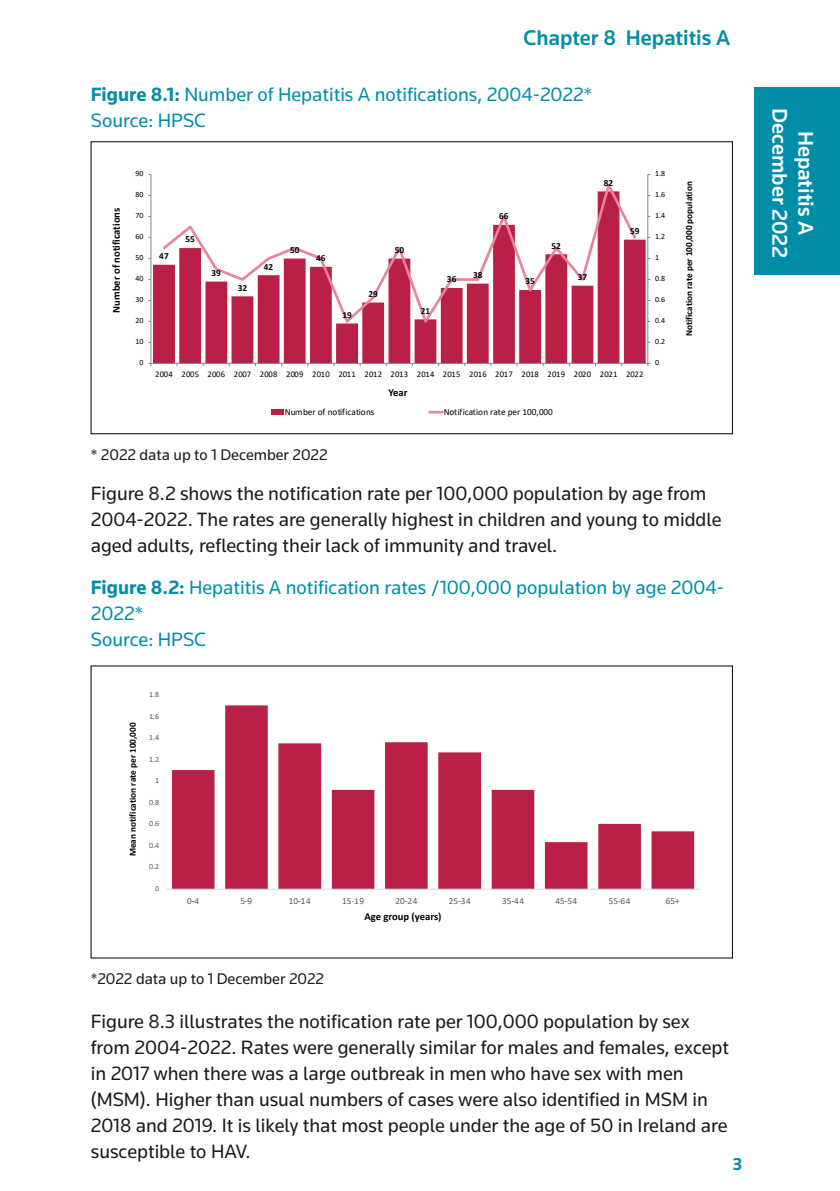
<style>
.page{position:relative;width:840px;height:1191px;background:#fff}
.page>*{position:absolute;margin:0;border:0;box-sizing:border-box;transform-origin:0 0}
.t1{font:500 22px/26px "Knowledge";color:#fff;text-align:center}
.t2{font:500 22px "Knowledge";color:#008da8}
.t3{font:20px/26px "Knowledge";color:#1c181b}
.t4{font:20px/26px "Knowledge";color:#008da8}
.t5{font:700 18px "Knowledge";color:#008da8}
.t6{font:16px "Knowledge";color:#1c181b}
.t7{font:700 10.6px "Calibri";color:#000}
.t8{font:700 9.2px "Calibri";color:#000}
.t9{font:9.2px "Calibri";letter-spacing:-.005em;color:#000}
.t10{font:9.2px "Calibri";letter-spacing:-.005em;color:#595959}
.t11{font:8.6px "Calibri";letter-spacing:.03em;color:#000}
.t12{font:8px "Calibri";letter-spacing:-.005em;color:#000}
.t13{font:8px "Calibri";color:#595959}
.s1{font-weight:700}
</style>
<div class="page">
<div style="left:754px;top:88px;width:85px;height:187px;background:#008da8"></div>
<svg style="left:153px;top:239px;width:492px;height:124px;background:#c54364"></svg>
<hr style="left:647px;top:174px;width:1px;height:189px;background:#868686">
<hr style="left:150px;top:174px;width:1px;height:189px;background:#868686">
<hr style="left:151px;top:363px;width:496px;height:1px;background:#868686">
<svg style="left:160px;top:183px;width:478px;height:144px"></svg>
<div style="left:270px;top:410px;width:13px;height:5px;background:#ba1f46"></div>
<svg style="left:429px;top:411px;width:13px;height:2px"></svg>
<svg style="left:172px;top:705px;width:521px;height:184px"></svg>
<hr style="left:166px;top:889px;width:533px;height:1px;background:#d9d9d9">
<p class="t2" style="left:523px;top:24px;width:208px">Chapter 8 Hepatitis A</p>
<p class="t4" style="left:91px;top:81px;width:502px"><span class="s1">Figure 8.1:</span> Number of Hepatitis A notifications, 2004-2022*<br>Source: HPSC</p>
<p class="t7" style="left:109px;top:312px;width:106px;rotate:-90deg">Number of notifications</p>
<p class="t12" style="left:135px;top:168px;width:9px">90</p>
<p class="t12" style="left:654px;top:168px;width:11px">1.8</p>
<p class="t8" style="left:603px;top:176px;width:11px">82</p>
<p class="t12" style="left:135px;top:189px;width:9px">80</p>
<p class="t12" style="left:654px;top:189px;width:11px">1.6</p>
<p class="t12" style="left:135px;top:210px;width:9px">70</p>
<p class="t8" style="left:499px;top:210px;width:11px">66</p>
<p class="t12" style="left:654px;top:210px;width:11px">1.4</p>
<p class="t12" style="left:135px;top:231px;width:9px">60</p>
<p class="t12" style="left:135px;top:252px;width:9px">50</p>
<p class="t8" style="left:159px;top:249px;width:11px">47</p>
<p class="t8" style="left:185px;top:233px;width:11px">55</p>
<p class="t8" style="left:290px;top:243px;width:11px">50</p>
<p class="t8" style="left:316px;top:252px;width:11px">46</p>
<p class="t8" style="left:394px;top:243px;width:11px">50</p>
<p class="t8" style="left:551px;top:239px;width:11px">52</p>
<p class="t8" style="left:629px;top:224px;width:11px">59</p>
<p class="t12" style="left:654px;top:231px;width:11px">1.2</p>
<p class="t12" style="left:654px;top:252px;width:6px">1</p>
<p class="t12" style="left:135px;top:273px;width:9px">40</p>
<p class="t12" style="left:135px;top:294px;width:9px">30</p>
<p class="t8" style="left:211px;top:266px;width:11px">39</p>
<p class="t8" style="left:237px;top:281px;width:11px">32</p>
<p class="t8" style="left:264px;top:260px;width:11px">42</p>
<p class="t8" style="left:368px;top:287px;width:11px">29</p>
<p class="t8" style="left:446px;top:273px;width:11px">36</p>
<p class="t8" style="left:473px;top:268px;width:11px">38</p>
<p class="t8" style="left:525px;top:275px;width:11px">35</p>
<p class="t8" style="left:577px;top:270px;width:11px">37</p>
<p class="t12" style="left:654px;top:273px;width:11px">0.8</p>
<p class="t12" style="left:654px;top:294px;width:11px">0.6</p>
<p class="t12" style="left:135px;top:315px;width:9px">20</p>
<p class="t8" style="left:342px;top:308px;width:11px">19</p>
<p class="t8" style="left:420px;top:304px;width:11px">21</p>
<p class="t12" style="left:654px;top:315px;width:11px">0.4</p>
<p class="t12" style="left:135px;top:336px;width:9px">10</p>
<p class="t12" style="left:654px;top:336px;width:11px">0.2</p>
<p class="t12" style="left:139px;top:357px;width:6px">0</p>
<p class="t12" style="left:654px;top:357px;width:6px">0</p>
<p class="t11" style="left:155px;top:368px;width:489px">2004 2005 2006 2007 2008 2009 2010 2011 2012 2013 2014 2015 2016 2017 2018 2019 2020 2021 2022</p>
<p class="t7" style="left:388px;top:385px;width:20px">Year</p>
<p class="t8" style="left:682px;top:336px;width:156px;rotate:-90deg">Notification rate per 100,000 population</p>
<p class="t9" style="left:284px;top:405px;width:91px">Number of notifications</p>
<p class="t9" style="left:443px;top:405px;width:111px">Notification rate per 100,000</p>
<p class="t6" style="left:91px;top:445px;width:238px">* 2022 data up to 1 December 2022</p>
<p class="t3" style="left:91px;top:480px;width:632px">Figure 8.2 shows the notification rate per 100,000 population by age from<br>2004-2022. The rates are generally highest in children and young to middle aged adults, reflecting their lack of immunity and travel.</p>
<p class="t4" style="left:91px;top:574px;width:634px"><span class="s1">Figure 8.2:</span> Hepatitis A notification rates /100,000 population by age 2004-<br>2022*<br>Source: HPSC</p>
<p class="t13" style="left:149px;top:689px;width:11px">1.8</p>
<p class="t8" style="left:126px;top:856px;width:135px;rotate:-90deg">Mean notification rate per 100,000</p>
<p class="t13" style="left:149px;top:710px;width:11px">1.6</p>
<p class="t13" style="left:149px;top:732px;width:11px">1.4</p>
<p class="t13" style="left:149px;top:753px;width:11px">1.2</p>
<p class="t13" style="left:155px;top:775px;width:6px">1</p>
<p class="t13" style="left:149px;top:796px;width:11px">0.8</p>
<p class="t13" style="left:149px;top:818px;width:11px">0.6</p>
<p class="t13" style="left:149px;top:840px;width:11px">0.4</p>
<p class="t13" style="left:149px;top:861px;width:11px">0.2</p>
<p class="t13" style="left:155px;top:883px;width:6px">0</p>
<p class="t10" style="left:187px;top:894px;width:13px">0-4</p>
<p class="t10" style="left:240px;top:894px;width:13px">5-9</p>
<p class="t10" style="left:289px;top:894px;width:23px">10-14</p>
<p class="t10" style="left:342px;top:894px;width:23px">15-19</p>
<p class="t10" style="left:395px;top:894px;width:23px">20-24</p>
<p class="t10" style="left:448px;top:894px;width:23px">25-34</p>
<p class="t10" style="left:502px;top:894px;width:23px">35-44</p>
<p class="t10" style="left:555px;top:894px;width:23px">45-54</p>
<p class="t10" style="left:608px;top:894px;width:23px">55-64</p>
<p class="t10" style="left:665px;top:894px;width:15px">65+</p>
<p class="t7" style="left:364px;top:908px;width:79px">Age group (years)</p>
<p class="t6" style="left:91px;top:969px;width:235px">*2022 data up to 1 December 2022</p>
<p class="t3" style="left:91px;top:1008px;width:639px">Figure 8.3 illustrates the notification rate per 100,000 population by sex from 2004-2022. Rates were generally similar for males and females, except in 2017 when there was a large outbreak in men who have sex with men (MSM). Higher than usual numbers of cases were also identified in MSM in 2018 and 2019. It is likely that most people under the age of 50 in Ireland are susceptible to HAV.</p>
<p class="t5" style="left:732px;top:1153px;width:11px">3</p>
<p class="t1" style="left:818px;top:108px;width:151px;rotate:90deg">Hepatitis A<br>December 2022</p>
</div>
